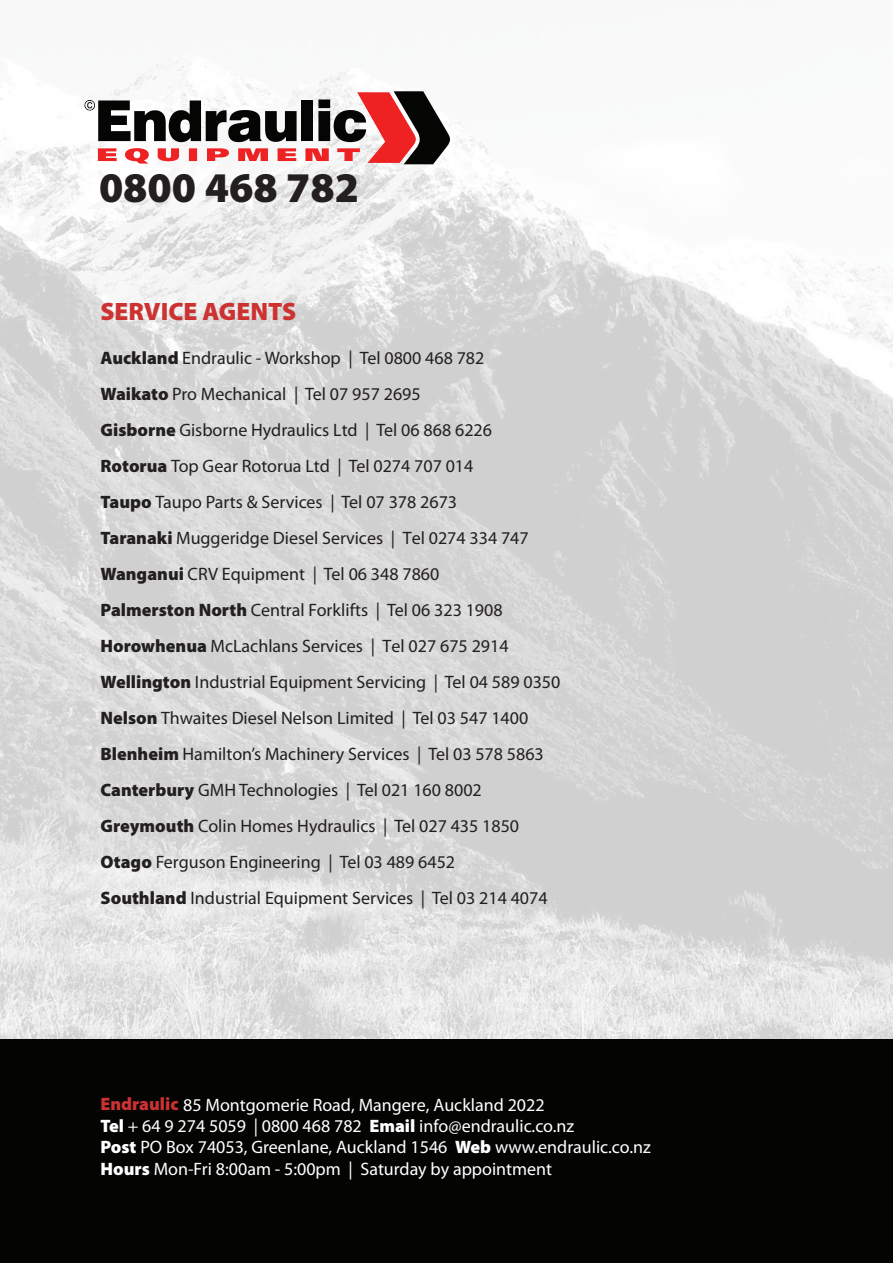
<style>
.page{position:relative;width:893px;height:1263px;background:#fff}
.page>*{position:absolute;margin:0;border:0;box-sizing:border-box;transform-origin:0 0}
.t1{font:900 42.45px "Myriad Pro";color:#231f20}
.t2{font:900 25.2px "Myriad Pro";color:#cd3232}
.t3{font:18px/36px "Myriad Pro";color:#231f20}
.t4{font:18px/21.1px "Myriad Pro";color:#fff}
.s1{font-weight:900}
.s2{font-weight:900;color:#cd3232}
</style>
<div class="page">
<img style="left:0;top:55px;width:893px;height:985px">
<div style="left:0;top:1040px;width:893px;height:223px;background:#040503"></div>
<svg style="left:84px;top:91px;width:366px;height:73px"></svg>
<h1 class="t1" style="left:99px;top:160px;width:261px">0800 468 782</h1>
<h2 class="t2" style="left:100px;top:295px;width:197px">SERVICE AGENTS</h2>
<p class="t3" style="left:100px;top:339px;width:461px"><span class="s1">Auckland</span> Endraulic - Workshop | Tel 0800 468 782<br><span class="s1">Waikato</span> Pro Mechanical | Tel 07 957 2695<br><span class="s1">Gisborne</span> Gisborne Hydraulics Ltd | Tel 06 868 6226<br><span class="s1">Rotorua</span> Top Gear Rotorua Ltd | Tel 0274 707 014<br><span class="s1">Taupo</span> Taupo Parts &amp; Services | Tel 07 378 2673<br><span class="s1">Taranaki</span> Muggeridge Diesel Services | Tel 0274 334 747<br><span class="s1">Wanganui</span> CRV Equipment | Tel 06 348 7860<br><span class="s1">Palmerston North</span> Central Forklifts | Tel 06 323 1908<br><span class="s1">Horowhenua</span> McLachlans Services | Tel 027 675 2914<br><span class="s1">Wellington</span> Industrial Equipment Servicing | Tel 04 589 0350<br><span class="s1">Nelson</span> Thwaites Diesel Nelson Limited | Tel 03 547 1400<br><span class="s1">Blenheim</span> Hamilton’s Machinery Services | Tel 03 578 5863<br><span class="s1">Canterbury</span> GMH Technologies | Tel 021 160 8002<br><span class="s1">Greymouth</span> Colin Homes Hydraulics | Tel 027 435 1850<br><span class="s1">Otago</span> Ferguson Engineering | Tel 03 489 6452<br><span class="s1">Southland</span> Industrial Equipment Services | Tel 03 214 4074</p>
<p class="t4" style="left:100px;top:1094px;width:552px"><span class="s2">Endraulic</span> 85 Montgomerie Road, Mangere, Auckland 2022<br><span class="s1">Tel</span> + 64 9 274 5059 | 0800 468 782 <span class="s1">Email</span> info@endraulic.co.nz<br><span class="s1">Post</span> PO Box 74053, Greenlane, Auckland 1546 <span class="s1">Web</span> www.endraulic.co.nz <span class="s1">Hours</span> Mon-Fri 8:00am - 5:00pm | Saturday by appointment</p>
</div>
